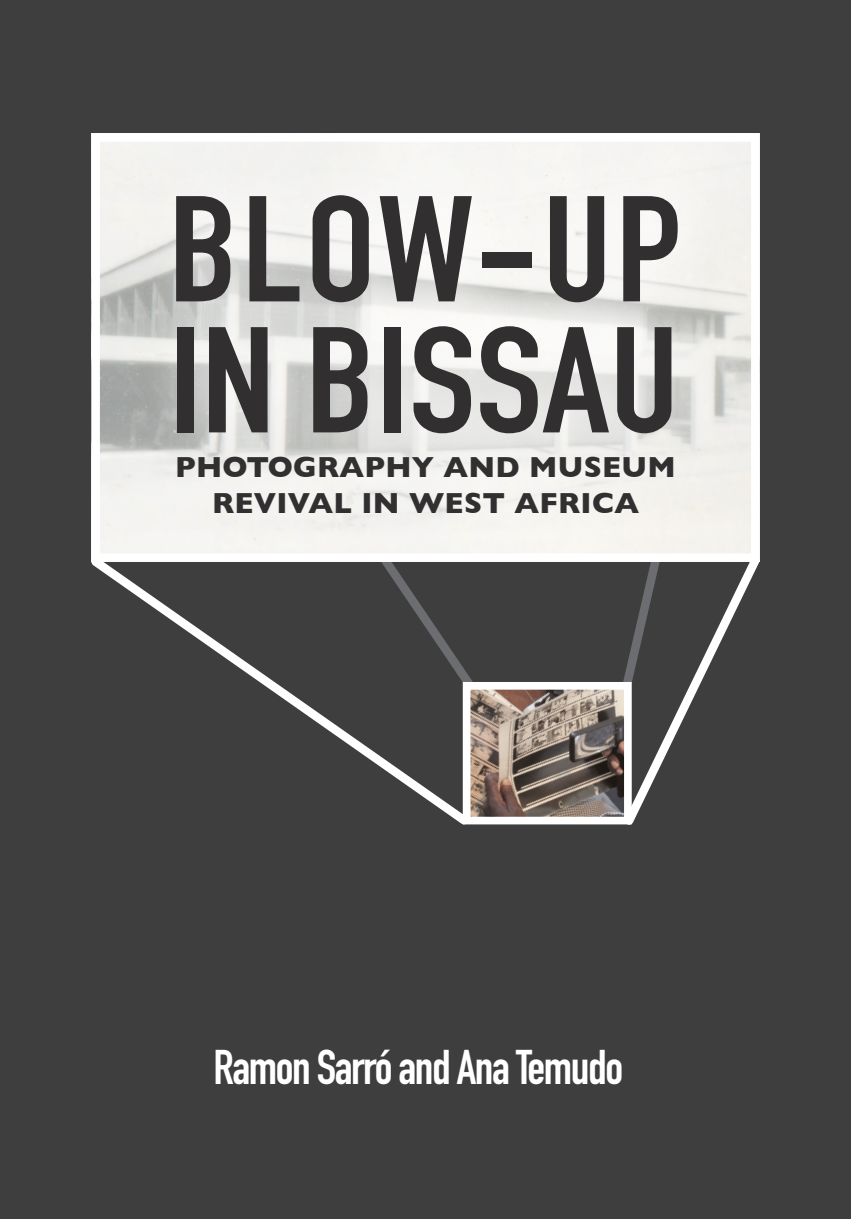
<style>
.page{position:relative;width:851px;height:1219px;background:#fff}
.page>*{position:absolute;margin:0;border:0;box-sizing:border-box;transform-origin:0 0}
.t1{font:700 147.8px "DIN Condensed";color:#312f30;scale:1.11 1}
.t2{font:700 48px "DIN Condensed";letter-spacing:-.03em;color:#fff}
.t3{font:700 29.6px/35.4px "Gill Sans";letter-spacing:.01em;color:#312f30;text-align:center}
</style>
<div class="page">
<div style="left:0;top:0;width:850px;height:1219px;background:#3e3e3f"></div>
<svg style="left:759px;top:133px;width:1px;height:416px"></svg>
<svg style="left:101px;top:143px;width:648px;height:409px;background:#edece9"></svg>
<div style="left:141px;top:149px;width:595px;height:330px;background:#fff;opacity:.9"></div>
<svg style="left:91px;top:550px;width:384px;height:275px"></svg>
<img style="left:471px;top:691px;width:146px;height:124px">
<div style="left:462px;top:682px;width:169px;height:142px;border:8px solid #fff"></div>
<svg style="left:617px;top:549px;width:143px;height:276px"></svg>
<div style="left:91px;top:133px;width:668px;height:429px;border:9px solid #fff"></div>
<p class="t1" style="left:168px;top:150px;width:464px">BLOW-UP</p>
<p class="t1" style="left:168px;top:281px;width:462px">IN BISSAU</p>
<p class="t3" style="left:175px;top:449px;width:502px">PHOTOGRAPHY AND MUSEUM<br>REVIVAL IN WEST AFRICA</p>
<p class="t2" style="left:213px;top:1035px;width:411px">Ramon Sarró and Ana Temudo</p>
</div>
